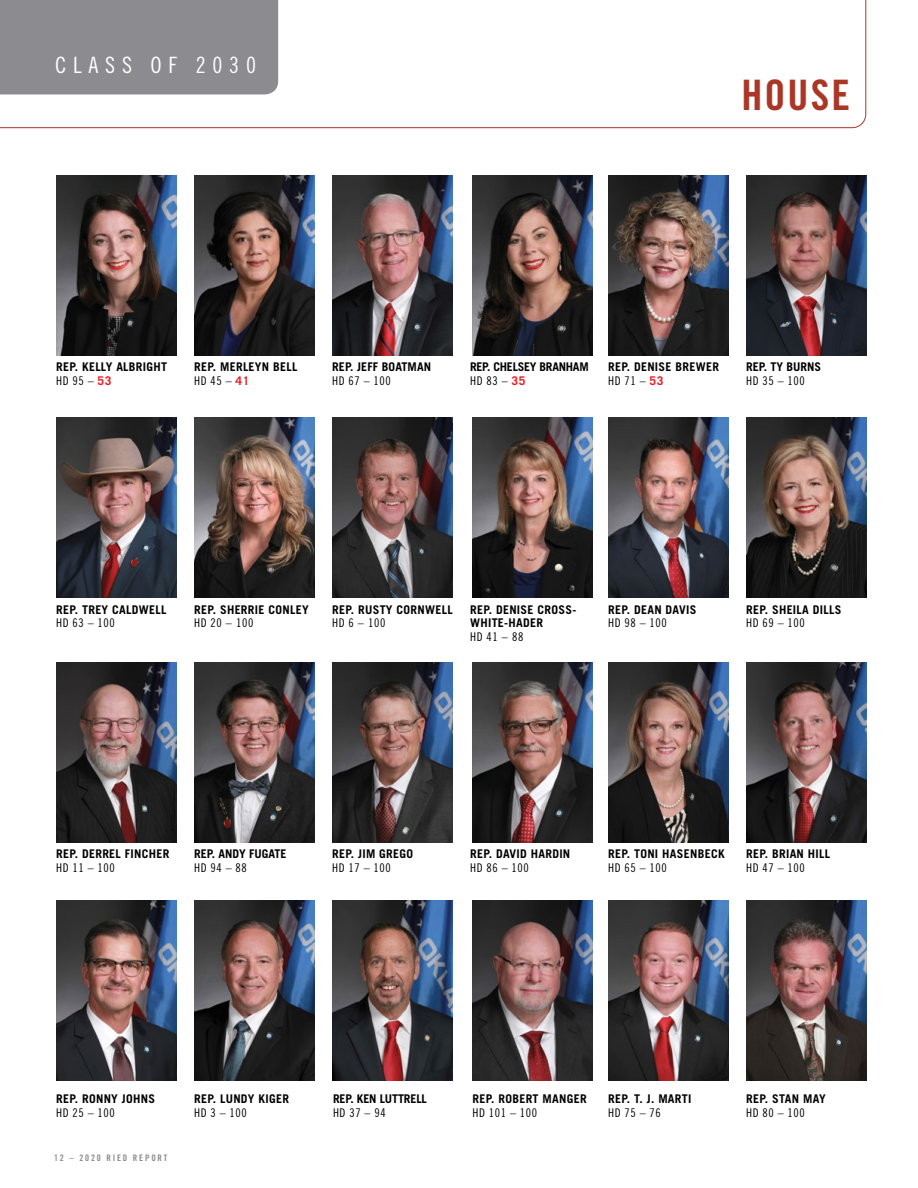
<style>
.page{position:relative;width:918px;height:1188px;background:#fff}
.page>*{position:absolute;margin:0;border:0;box-sizing:border-box;transform-origin:0 0}
.t1{font:42px "Trade Gothic LT Std Bd Cn 20";letter-spacing:.05em;color:#ab3626}
.t2{font:22.5px "Trade Gothic LT Std Cn 18";letter-spacing:.3em;color:#fff}
.t3{font:700 12px/13.5px "Trade Gothic LT Std";letter-spacing:.025em;color:#000}
.t4{font:12px "Trade Gothic LT Std Cn 18";letter-spacing:.05em;color:#000}
.t5{font:700 12px "Trade Gothic LT Std";color:#000}
.t6{font:700 12px "Trade Gothic LT Std";letter-spacing:-.02em;color:#000}
.t7{font:700 12px "Trade Gothic LT Std";letter-spacing:-.01em;color:#000}
.t8{font:9px "Trade Gothic LT Std Bd Cn 20";letter-spacing:.2em;color:#8b8b90}
.s1{font-family:"Trade Gothic LT Std";font-weight:700;color:#ed1d24}
</style>
<div class="page">
<img style="left:194px;top:176px;width:120px;height:180px">
<img style="left:194px;top:418px;width:120px;height:180px">
<img style="left:194px;top:662px;width:120px;height:180px">
<img style="left:194px;top:900px;width:120px;height:180px">
<img style="left:56px;top:418px;width:120px;height:180px">
<img style="left:56px;top:662px;width:120px;height:180px">
<img style="left:56px;top:900px;width:120px;height:180px">
<img style="left:332px;top:176px;width:120px;height:180px">
<img style="left:332px;top:418px;width:120px;height:180px">
<img style="left:332px;top:662px;width:120px;height:180px">
<img style="left:332px;top:900px;width:120px;height:180px">
<img style="left:472px;top:176px;width:120px;height:180px">
<img style="left:472px;top:418px;width:120px;height:180px">
<img style="left:472px;top:662px;width:120px;height:180px">
<img style="left:472px;top:900px;width:120px;height:180px">
<img style="left:608px;top:176px;width:120px;height:180px">
<img style="left:608px;top:418px;width:120px;height:180px">
<img style="left:608px;top:662px;width:120px;height:180px">
<img style="left:608px;top:900px;width:120px;height:180px">
<img style="left:746px;top:176px;width:120px;height:180px">
<img style="left:746px;top:418px;width:120px;height:180px">
<img style="left:746px;top:662px;width:120px;height:180px">
<img style="left:746px;top:900px;width:120px;height:180px">
<img style="left:56px;top:176px;width:120px;height:180px">
<svg style="left:0;top:0;width:866px;height:128px"></svg>
<div style="left:0;top:0;width:278px;height:94px;background:#8b8b90"></div>
<h2 class="t2" style="left:55px;top:51px;width:202px">CLASS OF 2030</h2>
<h1 class="t1" style="left:741px;top:70px;width:110px">HOUSE</h1>
<p class="t3" style="left:56px;top:360px;width:112px">REP. KELLY ALBRIGHT</p>
<p class="t4" style="left:56px;top:373px;width:57px">HD 95 – <span class="s1">53</span></p>
<p class="t3" style="left:194px;top:360px;width:105px">REP. MERLEYN BELL</p>
<p class="t4" style="left:194px;top:373px;width:57px">HD 45 – <span class="s1">41</span></p>
<p class="t3" style="left:332px;top:360px;width:101px">REP. JEFF BOATMAN</p>
<p class="t4" style="left:332px;top:373px;width:60px">HD 67 – 100</p>
<p class="t6" style="left:470px;top:360px;width:120px">REP. CHELSEY BRANHAM</p>
<p class="t4" style="left:470px;top:373px;width:57px">HD 83 – <span class="s1">35</span></p>
<p class="t3" style="left:608px;top:360px;width:112px">REP. DENISE BREWER</p>
<p class="t4" style="left:608px;top:373px;width:57px">HD 71 – <span class="s1">53</span></p>
<p class="t5" style="left:746px;top:360px;width:77px">REP. TY BURNS</p>
<p class="t4" style="left:746px;top:373px;width:60px">HD 35 – 100</p>
<p class="t3" style="left:56px;top:602px;width:112px">REP. TREY CALDWELL</p>
<p class="t4" style="left:56px;top:616px;width:60px">HD 63 – 100</p>
<p class="t3" style="left:194px;top:602px;width:116px">REP. SHERRIE CONLEY</p>
<p class="t4" style="left:194px;top:616px;width:61px">HD 20 – 100</p>
<p class="t3" style="left:332px;top:602px;width:122px">REP. RUSTY CORNWELL</p>
<p class="t4" style="left:332px;top:616px;width:55px">HD 6 – 100</p>
<p class="t3" style="left:470px;top:602px;width:108px">REP. DENISE CROSS-<br>WHITE-HADER</p>
<p class="t4" style="left:470px;top:629px;width:55px">HD 41 – 88</p>
<p class="t3" style="left:608px;top:602px;width:90px">REP. DEAN DAVIS</p>
<p class="t4" style="left:608px;top:616px;width:60px">HD 98 – 100</p>
<p class="t3" style="left:746px;top:602px;width:97px">REP. SHEILA DILLS</p>
<p class="t4" style="left:746px;top:616px;width:60px">HD 69 – 100</p>
<p class="t3" style="left:56px;top:847px;width:115px">REP. DERREL FINCHER</p>
<p class="t4" style="left:56px;top:861px;width:60px">HD 11 – 100</p>
<p class="t5" style="left:194px;top:847px;width:94px">REP. ANDY FUGATE</p>
<p class="t4" style="left:194px;top:861px;width:54px">HD 94 – 88</p>
<p class="t3" style="left:332px;top:847px;width:83px">REP. JIM GREGO</p>
<p class="t4" style="left:332px;top:861px;width:60px">HD 17 – 100</p>
<p class="t3" style="left:470px;top:847px;width:102px">REP. DAVID HARDIN</p>
<p class="t4" style="left:470px;top:861px;width:60px">HD 86 – 100</p>
<p class="t3" style="left:608px;top:847px;width:118px">REP. TONI HASENBECK</p>
<p class="t4" style="left:608px;top:861px;width:60px">HD 65 – 100</p>
<p class="t3" style="left:746px;top:847px;width:86px">REP. BRIAN HILL</p>
<p class="t4" style="left:746px;top:861px;width:60px">HD 47 – 100</p>
<p class="t3" style="left:56px;top:1092px;width:100px">REP. RONNY JOHNS</p>
<p class="t4" style="left:56px;top:1105px;width:60px">HD 25 – 100</p>
<p class="t8" style="left:54px;top:1152px;width:115px">12 – 2020 RIED REPORT</p>
<p class="t3" style="left:194px;top:1092px;width:96px">REP. LUNDY KIGER</p>
<p class="t4" style="left:194px;top:1105px;width:54px">HD 3 – 100</p>
<p class="t7" style="left:333px;top:1092px;width:95px">REP. KEN LUTTRELL</p>
<p class="t4" style="left:333px;top:1105px;width:54px">HD 37 – 94</p>
<p class="t3" style="left:473px;top:1092px;width:116px">REP. ROBERT MANGER</p>
<p class="t4" style="left:473px;top:1105px;width:66px">HD 101 – 100</p>
<p class="t3" style="left:608px;top:1092px;width:85px">REP. T. J. MARTI</p>
<p class="t4" style="left:608px;top:1105px;width:54px">HD 75 – 76</p>
<p class="t3" style="left:746px;top:1092px;width:81px">REP. STAN MAY</p>
<p class="t4" style="left:746px;top:1105px;width:60px">HD 80 – 100</p>
</div>
